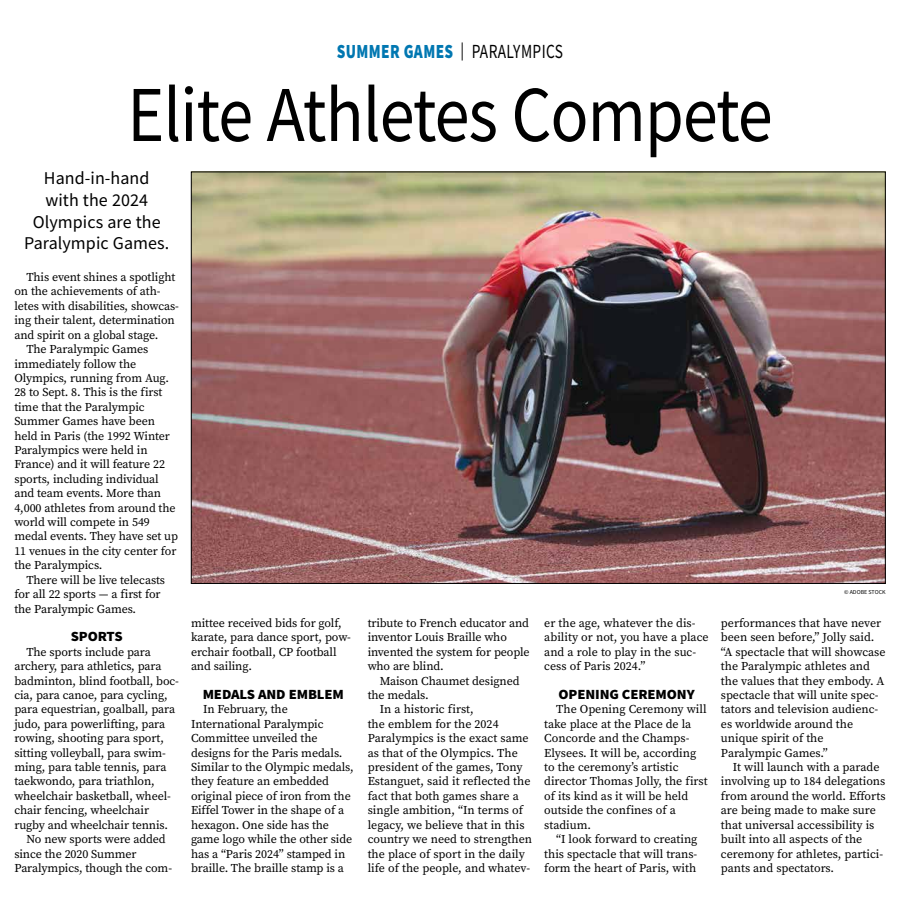
<style>
.page{position:relative;width:900px;height:908px;background:#fff}
.page>*{position:absolute;margin:0;border:0;box-sizing:border-box;transform-origin:0 0}
.t1{font:79.2px "Source Sans Pro";letter-spacing:-.015em;color:#000;scale:.89 1}
.t2{font:900 20px "Source Sans Pro";letter-spacing:.025em;color:#0077b1;scale:.77 1}
.t3{font:18px/21.6px "Source Sans Pro";letter-spacing:.005em;color:#000;text-align:center}
.t4{font:900 14px "Source Sans Pro";letter-spacing:-.01em;color:#000;scale:1.05 1}
.t5{font:12px/14.4px "Source Serif Pro";letter-spacing:-.01em;color:#000}
.t6{font:6px "Source Sans Pro";color:#000}
.s1{font-weight:400;font-size:18px;color:#000}
.s2{font-weight:400;color:#000}
</style>
<div class="page">
<img style="left:193px;top:174px;width:691px;height:407px">
<h2 class="t2" style="left:337px;top:38px;width:295px">SUMMER GAMES <span class="s1">|</span> <span class="s2">PARALYMPICS</span></h2>
<h1 class="t1" style="left:127px;top:64px;width:727px">Elite Athletes Compete</h1>
<h3 class="t3" style="left:24px;top:167px;width:147px">Hand-in-hand<br>with the 2024<br>Olympics are the<br>Paralympic Games.</h3>
<p class="t5" style="left:26px;top:270px;width:150px">This event shines a spotlight</p>
<p class="t5" style="left:14px;top:284px;width:148px">on the achievements of ath-</p>
<p class="t5" style="left:14px;top:298px;width:166px">letes with disabilities, showcas-</p>
<p class="t5" style="left:14px;top:313px;width:162px">ing their talent, determination</p>
<p class="t5" style="left:14px;top:327px;width:145px">and spirit on a global stage.</p>
<p class="t5" style="left:26px;top:342px;width:123px">The Paralympic Games</p>
<p class="t5" style="left:14px;top:356px;width:123px">immediately follow the</p>
<p class="t5" style="left:14px;top:370px;width:156px">Olympics, running from Aug.</p>
<p class="t5" style="left:14px;top:385px;width:150px">28 to Sept. 8. This is the first</p>
<p class="t5" style="left:14px;top:399px;width:132px">time that the Paralympic</p>
<p class="t5" style="left:14px;top:414px;width:142px">Summer Games have been</p>
<p class="t5" style="left:14px;top:428px;width:157px">held in Paris (the 1992 Winter</p>
<p class="t5" style="left:14px;top:442px;width:135px">Paralympics were held in</p>
<p class="t5" style="left:14px;top:457px;width:152px">France) and it will feature 22</p>
<p class="t5" style="left:14px;top:471px;width:146px">sports, including individual</p>
<p class="t5" style="left:14px;top:486px;width:148px">and team events. More than</p>
<p class="t5" style="left:14px;top:500px;width:163px">4,000 athletes from around the</p>
<p class="t5" style="left:14px;top:514px;width:137px">world will compete in 549</p>
<p class="t5" style="left:14px;top:529px;width:165px">medal events. They have set up</p>
<p class="t5" style="left:14px;top:543px;width:164px">11 venues in the city center for</p>
<p class="t5" style="left:14px;top:558px;width:90px">the Paralympics.</p>
<p class="t5" style="left:26px;top:572px;width:140px">There will be live telecasts</p>
<p class="t5" style="left:14px;top:586px;width:148px">for all 22 sports — a first for</p>
<p class="t5" style="left:14px;top:601px;width:123px">the Paralympic Games.</p>
<p class="t4" style="left:71px;top:626px;width:51px">SPORTS</p>
<p class="t5" style="left:26px;top:644px;width:126px">The sports include para</p>
<p class="t5" style="left:14px;top:658px;width:149px">archery, para athletics, para</p>
<p class="t5" style="left:14px;top:673px;width:166px">badminton, blind football, boc-</p>
<p class="t5" style="left:14px;top:687px;width:155px">cia, para canoe, para cycling,</p>
<p class="t5" style="left:14px;top:702px;width:162px">para equestrian, goalball, para</p>
<p class="t5" style="left:14px;top:716px;width:152px">judo, para powerlifting, para</p>
<p class="t5" style="left:14px;top:730px;width:151px">rowing, shooting para sport,</p>
<p class="t5" style="left:14px;top:745px;width:153px">sitting volleyball, para swim-</p>
<p class="t5" style="left:14px;top:759px;width:154px">ming, para table tennis, para</p>
<p class="t5" style="left:14px;top:774px;width:142px">taekwondo, para triathlon,</p>
<p class="t5" style="left:14px;top:788px;width:158px">wheelchair basketball, wheel-</p>
<p class="t5" style="left:14px;top:802px;width:136px">chair fencing, wheelchair</p>
<p class="t5" style="left:14px;top:817px;width:155px">rugby and wheelchair tennis.</p>
<p class="t5" style="left:26px;top:831px;width:141px">No new sports were added</p>
<p class="t5" style="left:14px;top:846px;width:124px">since the 2020 Summer</p>
<p class="t5" style="left:14px;top:860px;width:159px">Paralympics, though the com-</p>
<p class="t5" style="left:191px;top:615px;width:162px">mittee received bids for golf, karate, para dance sport, pow&shy;erchair football, CP football and sailing.</p>
<p class="t4" style="left:203px;top:684px;width:136px">MEDALS AND EMBLEM</p>
<p class="t5" style="left:191px;top:702px;width:164px;text-indent:12px">In February, the<br>International Paralympic<br>Committee unveiled the designs for the Paris medals.<br>Similar to the Olympic medals, they feature an embedded original piece of iron from the<br>Eiffel Tower in the shape of a hexagon. One side has the game logo while the other side has a “Paris 2024” stamped in braille. The braille stamp is a</p>
<p class="t5" style="left:368px;top:615px;width:164px">tribute to French educator and inventor Louis Braille who invented the system for people who are blind.</p>
<p class="t5" style="left:380px;top:673px;width:141px">Maison Chaumet designed</p>
<p class="t5" style="left:368px;top:687px;width:63px">the medals.</p>
<p class="t5" style="left:380px;top:702px;width:96px">In a historic first,</p>
<p class="t5" style="left:368px;top:716px;width:132px">the emblem for the 2024</p>
<p class="t5" style="left:368px;top:730px;width:162px">Paralympics is the exact same</p>
<p class="t5" style="left:368px;top:745px;width:152px">as that of the Olympics. The</p>
<p class="t5" style="left:368px;top:759px;width:156px">president of the games, Tony</p>
<p class="t5" style="left:368px;top:774px;width:164px">Estanguet, said it reflected the</p>
<p class="t5" style="left:368px;top:788px;width:153px">fact that both games share a</p>
<p class="t5" style="left:368px;top:802px;width:157px">single ambition, “In terms of</p>
<p class="t5" style="left:368px;top:817px;width:158px">legacy, we believe that in this</p>
<p class="t5" style="left:368px;top:831px;width:166px">country we need to strengthen</p>
<p class="t5" style="left:368px;top:846px;width:159px">the place of sport in the daily</p>
<p class="t5" style="left:368px;top:860px;width:164px">life of the people, and whatev-</p>
<p class="t5" style="left:544px;top:615px;width:166px">er the age, whatever the dis&shy;ability or not, you have a place and a role to play in the suc&shy;cess of Paris 2024.”</p>
<p class="t4" style="left:559px;top:684px;width:131px">OPENING CEREMONY</p>
<p class="t5" style="left:544px;top:702px;width:165px;text-indent:12px">The Opening Ceremony will take place at the Place de la<br>Concorde and the Champs-<br>Elysees. It will be, according to the ceremony’s artistic director Thomas Jolly, the first of its kind as it will be held outside the confines of a stadium.</p>
<p class="t5" style="left:544px;top:831px;width:155px;text-align:justify;text-indent:12px">“I look forward to creating this spectacle that will trans&shy;form the heart of Paris, with</p>
<p class="t6" style="left:844px;top:588px;width:43px">© ADOBE STOCK</p>
<p class="t5" style="left:721px;top:615px;width:166px">performances that have never been seen before,” Jolly said. “A spectacle that will showcase the Paralympic athletes and the values that they embody. A spectacle that will unite spec&shy;tators and television audienc&shy;es worldwide around the unique spirit of the<br>Paralympic Games.”</p>
<p class="t5" style="left:721px;top:759px;width:166px;text-indent:12px">It will launch with a parade involving up to 184 delegations from around the world. Efforts are being made to make sure that universal accessibility is built into all aspects of the ceremony for athletes, partici&shy;pants and spectators.</p>
</div>
